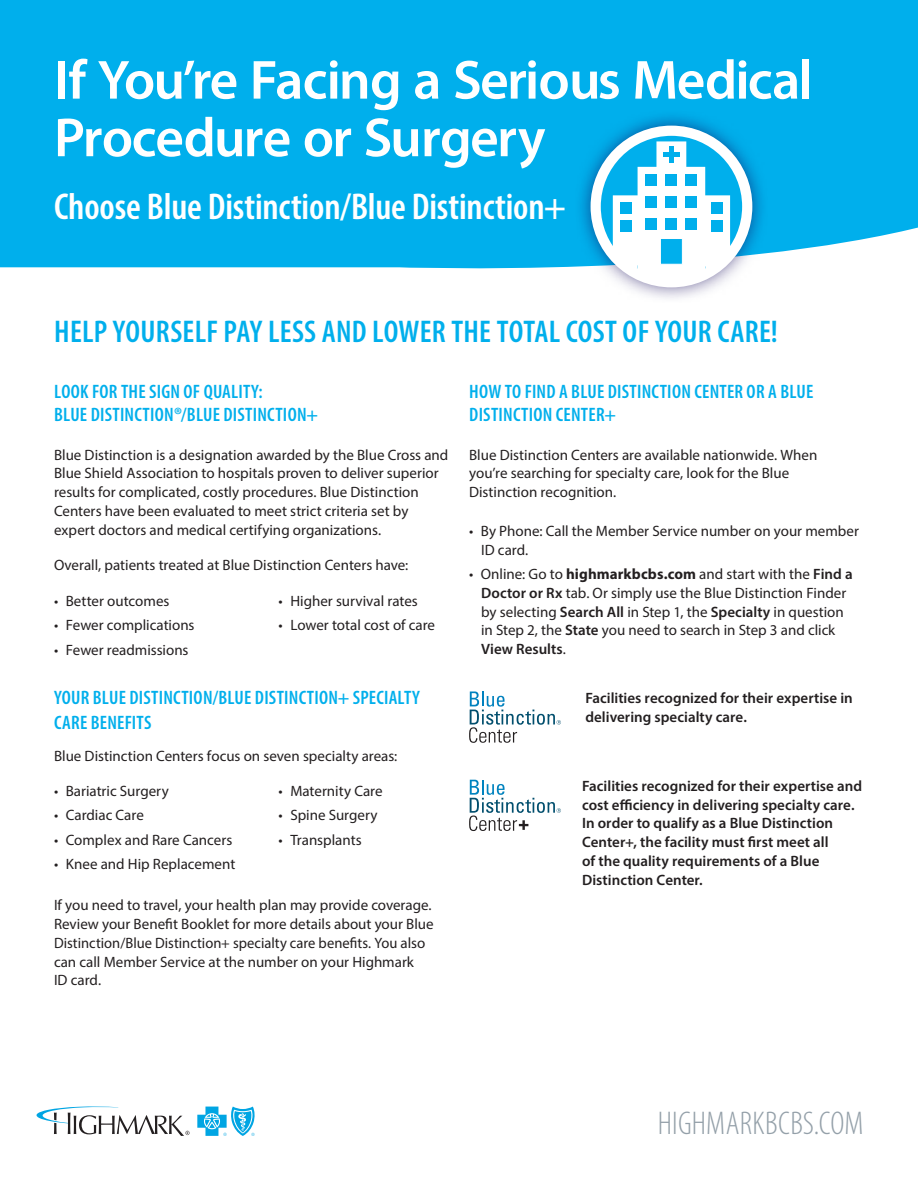
<style>
.page{position:relative;width:918px;height:1188px;background:#fff}
.page>*{position:absolute;margin:0;border:0;box-sizing:border-box;transform-origin:0 0}
.Headline_1{font:600 55.5px/57.6px "Myriad Pro";letter-spacing:-.03em;color:#fff}
.Headline_2{font:600 condensed 37.5px "Myriad Pro";letter-spacing:-.005em;color:#fff}
.t1{font:300 condensed 33px "Myriad Pro";letter-spacing:.01em;color:#94a0a9}
.Subhead_Short{font:600 condensed 31.5px "Myriad Pro";letter-spacing:.005em;color:#00afec}
.Subhead_Short-2{font:600 condensed 19.5px/22.8px "Myriad Pro";letter-spacing:.01em;color:#00afec}
.Body_Regular_Black{font:600 condensed 19.5px/24.3px "Myriad Pro";letter-spacing:.01em;color:#00afec}
.Body_Regular_Black-2{font:15px/18.8px "Myriad Pro";color:#231f20}
.Regular_Black_Bullet{font:15px/18.8px "Myriad Pro";color:#231f20}
.t2{font:600 15px/18.8px "Myriad Pro";color:#231f20}
.s1{font-stretch:normal}
.s2{font-weight:700}
.s3{font-weight:600}
</style>
<div class="page">
<div style="left:0;top:0;width:918px;height:269px;background:#00afec"></div>
<svg style="left:575px;top:110px;width:193px;height:188px"></svg>
<svg style="left:596px;top:131px;width:151px;height:151px;fill:#00afec"></svg>
<div style="left:656px;top:141px;width:30px;height:27px;background:#fff;border:2px solid #fff"></div>
<svg style="left:612px;top:195px;width:26px;height:74px"></svg>
<div style="left:638px;top:168px;width:66px;height:111px;background:#fff"></div>
<div style="left:660px;top:238px;width:23px;height:27px;background:#00afec;border:1px solid #fff"></div>
<div style="left:646px;top:196px;width:11px;height:12px;background:#00afec"></div>
<div style="left:620px;top:202px;width:11px;height:12px;background:#00afec"></div>
<div style="left:620px;top:220px;width:11px;height:12px;background:#00afec"></div>
<svg style="left:704px;top:195px;width:27px;height:75px"></svg>
<div style="left:711px;top:202px;width:12px;height:12px;background:#00afec"></div>
<div style="left:711px;top:220px;width:12px;height:12px;background:#00afec"></div>
<div style="left:665px;top:196px;width:12px;height:12px;background:#00afec"></div>
<div style="left:685px;top:196px;width:12px;height:12px;background:#00afec"></div>
<div style="left:646px;top:218px;width:11px;height:12px;background:#00afec"></div>
<div style="left:665px;top:218px;width:12px;height:12px;background:#00afec"></div>
<div style="left:685px;top:218px;width:12px;height:12px;background:#00afec"></div>
<div style="left:646px;top:174px;width:11px;height:12px;background:#00afec"></div>
<div style="left:665px;top:174px;width:12px;height:12px;background:#00afec"></div>
<div style="left:685px;top:174px;width:12px;height:12px;background:#00afec"></div>
<div style="left:669px;top:146px;width:5px;height:17px;background:#00afec"></div>
<div style="left:663px;top:152px;width:17px;height:5px;background:#00afec"></div>
<div style="left:591px;top:126px;width:161px;height:161px;border:10px solid #fff;border-radius:50%"></div>
<svg style="left:36px;top:1106px;width:154px;height:30px"></svg>
<svg style="left:197px;top:1107px;width:58px;height:29px"></svg>
<svg style="left:469px;top:692px;width:92px;height:51px"></svg>
<svg style="left:469px;top:780px;width:92px;height:51px"></svg>
<p class="Headline_1" style="left:54px;top:50px;width:760px">If You’re Facing a Serious Medical<br>Procedure or Surgery</p>
<p class="Headline_2" style="left:54px;top:184px;width:514px">Choose Blue Distinction/Blue Distinction+</p>
<p class="Subhead_Short" style="left:54px;top:312px;width:725px">HELP YOURSELF PAY LESS AND LOWER THE TOTAL COST OF YOUR CARE!</p>
<p class="Subhead_Short-2" style="left:54px;top:380px;width:265px">LOOK FOR THE SIGN OF QUALITY:<br>BLUE DISTINCTION<span class="s1">®</span>/BLUE DISTINCTION+</p>
<p class="Body_Regular_Black-2" style="left:54px;top:445px;width:396px">Blue Distinction is a designation awarded by the Blue Cross and Blue Shield Association to hospitals proven to deliver superior results for complicated, costly procedures. Blue Distinction Centers have been evaluated to meet strict criteria set by expert doctors and medical certifying organizations.</p>
<p class="Body_Regular_Black-2" style="left:54px;top:555px;width:356px">Overall, patients treated at Blue Distinction Centers have:</p>
<p class="Body_Regular_Black-2" style="left:54px;top:592px;width:117px">• Better outcomes</p>
<p class="Body_Regular_Black-2" style="left:54px;top:616px;width:142px">• Fewer complications</p>
<p class="Body_Regular_Black-2" style="left:54px;top:640px;width:136px">• Fewer readmissions</p>
<p class="Body_Regular_Black-2" style="left:279px;top:592px;width:141px">• Higher survival rates</p>
<p class="Body_Regular_Black-2" style="left:279px;top:616px;width:158px">• Lower total cost of care</p>
<p class="Body_Regular_Black" style="left:54px;top:685px;width:367px">YOUR BLUE DISTINCTION/BLUE DISTINCTION+ SPECIALTY<br>CARE BENEFITS</p>
<p class="Regular_Black_Bullet" style="left:54px;top:746px;width:345px">Blue Distinction Centers focus on seven specialty areas:</p>
<p class="Body_Regular_Black-2" style="left:54px;top:782px;width:116px">• Bariatric Surgery</p>
<p class="Body_Regular_Black-2" style="left:54px;top:806px;width:91px">• Cardiac Care</p>
<p class="Body_Regular_Black-2" style="left:54px;top:830px;width:180px">• Complex and Rare Cancers</p>
<p class="Body_Regular_Black-2" style="left:54px;top:854px;width:183px">• Knee and Hip Replacement</p>
<p class="Body_Regular_Black-2" style="left:279px;top:782px;width:106px">• Maternity Care</p>
<p class="Body_Regular_Black-2" style="left:279px;top:806px;width:100px">• Spine Surgery</p>
<p class="Body_Regular_Black-2" style="left:279px;top:830px;width:85px">• Transplants</p>
<p class="Regular_Black_Bullet" style="left:54px;top:896px;width:381px">If you need to travel, your health plan may provide coverage.<br>Review your Benefit Booklet for more details about your Blue Distinction/Blue Distinction+ specialty care benefits. You also can call Member Service at the number on your Highmark<br>ID card.</p>
<p class="Subhead_Short-2" style="left:469px;top:380px;width:346px">HOW TO FIND A BLUE DISTINCTION CENTER OR A BLUE<br>DISTINCTION CENTER+</p>
<p class="Regular_Black_Bullet" style="left:469px;top:445px;width:350px">Blue Distinction Centers are available nationwide. When you’re searching for specialty care, look for the Blue<br>Distinction recognition.</p>
<p class="Body_Regular_Black-2" style="left:481px;top:521px;width:379px;text-indent:-12px">• By Phone: Call the Member Service number on your member<br>ID card.</p>
<p class="Body_Regular_Black-2" style="left:481px;top:564px;width:373px;text-indent:-12px">• Online: Go to <span class="s2">highmarkbcbs.com</span> and start with the <span class="s3">Find a Doctor or Rx</span> tab. Or simply use the Blue Distinction Finder by selecting <span class="s3">Search All</span> in Step 1, the <span class="s3">Specialty</span> in question in Step 2, the <span class="s3">State</span> you need to search in Step 3 and click <span class="s3">View Results</span>.</p>
<p class="t2" style="left:585px;top:688px;width:269px">Facilities recognized for their expertise in delivering specialty care.</p>
<p class="t2" style="left:582px;top:776px;width:281px">Facilities recognized for their expertise and cost efficiency in delivering specialty care.<br>In order to qualify as a Blue Distinction Center+, the facility must first meet all<br>of the quality requirements of a Blue Distinction Center.</p>
<p class="t1" style="left:658px;top:1104px;width:207px">HIGHMARKBCBS.COM</p>
</div>
